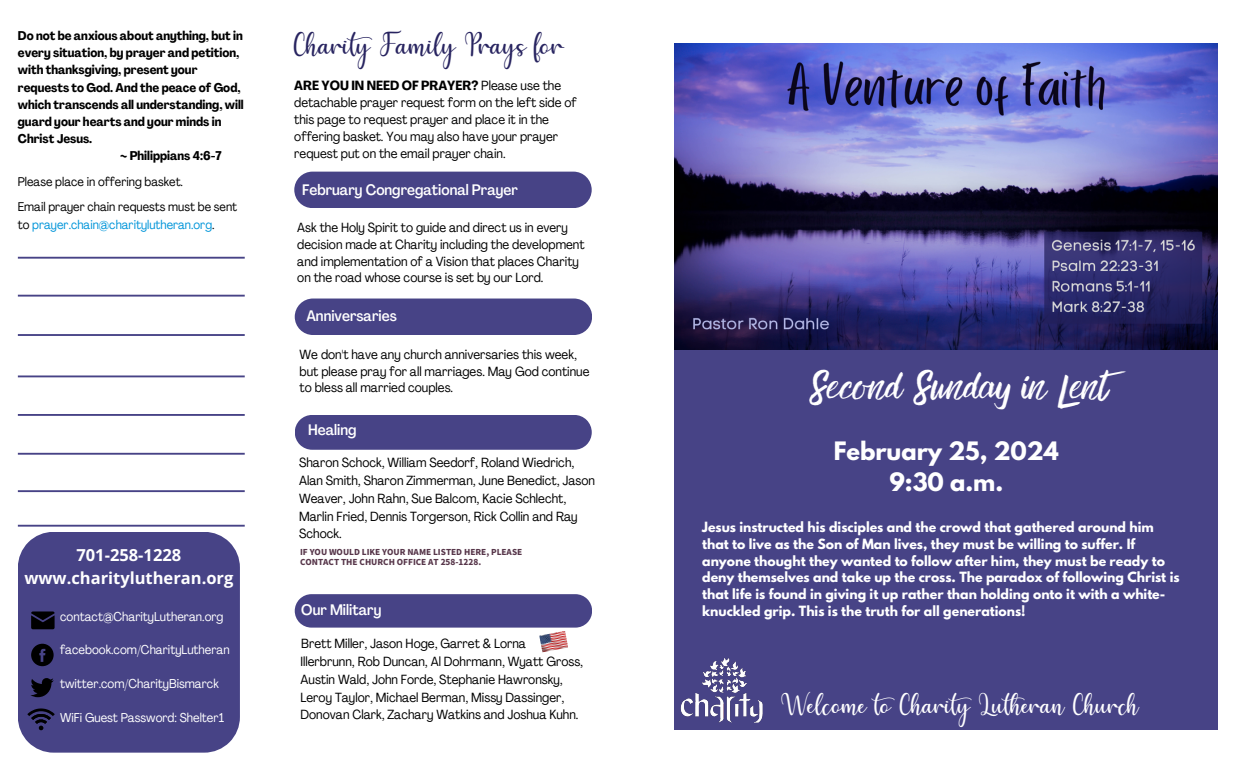
<style>
.page{position:relative;width:1260px;height:765px;background:#fff}
.page>*{position:absolute;margin:0;border:0;box-sizing:border-box;transform-origin:0 0}
.t1{font:33.75px "Rebel";color:#fff}
.t2{font:30px "Hello";color:#282460}
.t3{font:27.5px "Hello";color:#fff}
.t4{font:700 22.5px/31px "League Spartan";color:#fff;text-align:center}
.t5{font:700 16.5px/22.5px "Open Sans";color:#fff;text-align:center}
.t6{font:500 condensed 15px "Agrandir";color:#fff}
.t7{font:condensed 13.12px/16.9px "Agrandir";color:#000}
.t8{font:condensed 12.62px "Agrandir";color:#fff}
.t9{font:700 12.5px/16.9px "League Spartan";color:#fff}
.t10{font:700 condensed 12.5px "Agrandir";color:#000}
.t11{font:condensed 12.5px/17.1px "Agrandir";color:#000}
.t12{font:900 8.12px/9.5px "Noto Sans JP";color:#57364a}
.s1{color:#0095d9}
.s2{font-weight:700}
</style>
<div class="page">
<div style="left:18px;top:532px;width:222px;height:221px;background:#474386"></div>
<svg style="left:31px;top:611px;width:24px;height:18px"></svg>
<svg style="left:31px;top:644px;width:23px;height:22px"></svg>
<svg style="left:30px;top:678px;width:24px;height:19px"></svg>
<svg style="left:27px;top:708px;width:28px;height:22px"></svg>
<hr style="left:18px;top:257px;width:227px;height:2px;background:#474386">
<hr style="left:18px;top:295px;width:227px;height:2px;background:#474386">
<hr style="left:18px;top:334px;width:227px;height:2px;background:#474386">
<hr style="left:18px;top:375px;width:227px;height:2px;background:#474386">
<hr style="left:18px;top:414px;width:227px;height:2px;background:#474386">
<hr style="left:18px;top:453px;width:227px;height:2px;background:#474386">
<hr style="left:18px;top:490px;width:227px;height:2px;background:#474386">
<hr style="left:18px;top:525px;width:227px;height:2px;background:#474386">
<div style="left:674px;top:349px;width:544px;height:381px;background:#474386"></div>
<img style="left:680px;top:658px;width:83px;height:65px">
<div style="left:295px;top:415px;width:297px;height:35px;background:#474386"></div>
<img style="left:539px;top:631px;width:29px;height:21px">
<svg style="left:295px;top:594px;width:297px;height:34px;background:#4e4a8a"></svg>
<img style="left:674px;top:44px;width:544px;height:306px">
<div style="left:295px;top:299px;width:297px;height:36px;background:#474386;border-radius:18px"></div>
<div style="left:294px;top:172px;width:298px;height:36px;background:#474386;border-radius:18px"></div>
<h6 class="t10" style="left:18px;top:31px;width:226px">Do not be anxious about anything, but in</h6>
<h6 class="t10" style="left:18px;top:48px;width:223px">every situation, by prayer and petition,</h6>
<h6 class="t10" style="left:18px;top:65px;width:181px">with thanksgiving, present your</h6>
<h6 class="t10" style="left:18px;top:82px;width:224px">requests to God. And the peace of God,</h6>
<h6 class="t10" style="left:18px;top:99px;width:227px">which transcends all understanding, will</h6>
<h6 class="t10" style="left:18px;top:117px;width:205px">guard your hearts and your minds in</h6>
<h6 class="t10" style="left:18px;top:134px;width:76px">Christ Jesus.</h6>
<h6 class="t10" style="left:120px;top:151px;width:103px">~ Philippians 4:6-7</h6>
<p class="t11" style="left:18px;top:174px;width:167px">Please place in offering basket.</p>
<h4 class="t11" style="left:18px;top:200px;width:221px">Email prayer chain requests must be sent to <span class="s1">prayer.chain@charitylutheran.org</span>.</h4>
<h4 class="t5" style="left:24px;top:544px;width:211px">701-258-1228 www.charitylutheran.org</h4>
<h4 class="t8" style="left:60px;top:611px;width:165px">contact@CharityLutheran.org</h4>
<h6 class="t8" style="left:60px;top:645px;width:171px">facebook.com/CharityLutheran</h6>
<h4 class="t8" style="left:60px;top:679px;width:160px">twitter.com/CharityBismarck</h4>
<h6 class="t8" style="left:60px;top:712px;width:165px">WiFi Guest Password: Shelter1</h6>
<h6 class="t2" style="left:292px;top:30px;width:273px">Charity Family Prays for</h6>
<p class="t7" style="left:294px;top:79px;width:284px"><span class="s2">ARE YOU IN NEED OF PRAYER?</span> Please use the detachable prayer request form on the left side of this page to request prayer and place it in the offering basket. You may also have your prayer request put on the email prayer chain.</p>
<h6 class="t6" style="left:302px;top:183px;width:218px">February Congregational Prayer</h6>
<h2 class="t7" style="left:297px;top:220px;width:289px">Ask the Holy Spirit to guide and direct us in every decision made at Charity including the development and implementation of a Vision that places Charity on the road whose course is set by our Lord.</h2>
<h6 class="t6" style="left:306px;top:309px;width:92px">Anniversaries</h6>
<h6 class="t7" style="left:300px;top:347px;width:291px">We don't have any church anniversaries this week, but please pray for all marriages. May God continue to bless all married couples.</h6>
<h6 class="t6" style="left:308px;top:424px;width:50px">Healing</h6>
<p class="t7" style="left:299px;top:455px;width:297px;line-height:17.8px">Sharon Schock, William Seedorf, Roland Wiedrich, Alan Smith, Sharon Zimmerman, June Benedict, Jason Weaver, John Rahn, Sue Balcom, Kacie Schlecht, Marlin Fried, Dennis Torgerson, Rick Collin and Ray Schock.</p>
<h4 class="t12" style="left:300px;top:547px;width:224px">IF YOU WOULD LIKE YOUR NAME LISTED HERE, PLEASE<br>CONTACT THE CHURCH OFFICE AT 258-1228.</h4>
<p class="t6" style="left:301px;top:603px;width:82px">Our Military</p>
<h6 class="t7" style="left:301px;top:654px;width:284px;line-height:17.8px">Illerbrunn, Rob Duncan, Al Dohrmann, Wyatt Gross, Austin Wald, John Forde, Stephanie Hawronsky, Leroy Taylor, Michael Berman, Missy Dassinger, Donovan Clark, Zachary Watkins and Joshua Kuhn.</h6>
<p class="t7" style="left:301px;top:636px;width:226px">Brett Miller, Jason Hoge, Garret &amp; Lorna</p>
<h6 class="t1" style="left:810px;top:373px;width:320px">Second Sunday in Lent</h6>
<p class="t4" style="left:834px;top:439px;width:227px">February 25, 2024<br>9:30 a.m.</p>
<h3 class="t9" style="left:702px;top:520px;width:479px">Jesus instructed his disciples and the crowd that gathered around him that to live as the Son of Man lives, they must be willing to suffer. If anyone thought they wanted to follow after him, they must be ready to deny themselves and take up the cross. The paradox of following Christ is that life is found in giving it up rather than holding onto it with a white&shy;knuckled grip. This is the truth for all generations!</h3>
<h5 class="t3" style="left:780px;top:691px;width:360px">Welcome to Charity Lutheran Church</h5>
</div>
